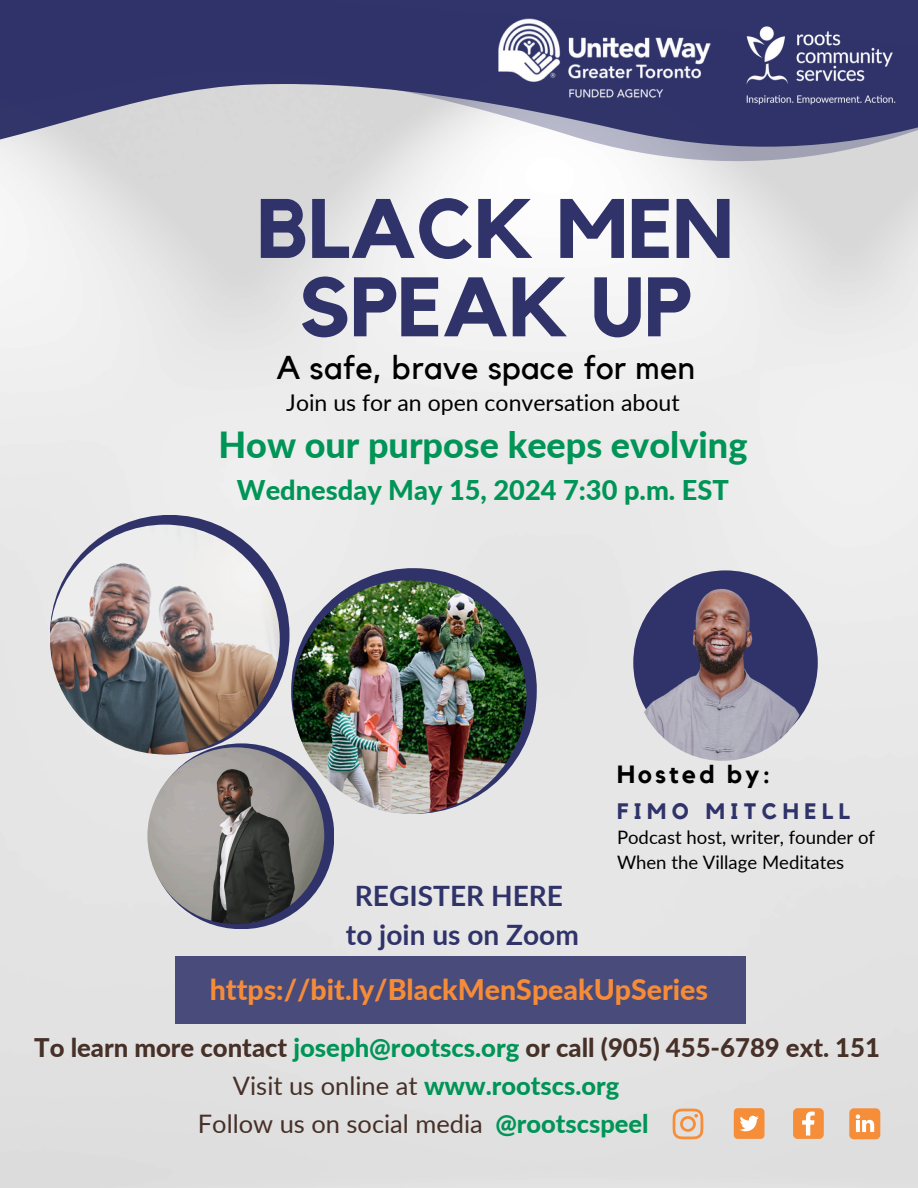
<style>
.page{position:relative;width:918px;height:1188px;background:#fff}
.page>*{position:absolute;margin:0;border:0;box-sizing:border-box;transform-origin:0 0}
.t1{font:700 83.25px/78.4px "Kollektif";color:#303369;text-align:center}
.t2{font:800 36px "Lato";color:#009457}
.t3{font:33px "Kollektif";letter-spacing:.01em;color:#000}
.t4{font:800 28.5px "Lato";color:#f68c38}
.t5{font:700 28.05px/38.5px "Lato";color:#303369;text-align:center}
.t6{font:800 27.15px "Lato";color:#009457}
.t7{font:800 25.65px "Lato";color:#463027}
.t8{font:25.5px/38.2px "Lato";color:#463027;text-align:center}
.t9{font:700 24.75px "Kollektif";letter-spacing:.125em;color:#000}
.t10{font:23.1px "Lato";color:#000}
.t11{font:700 22.35px "Kollektif";letter-spacing:.245em;color:#303369}
.t12{font:18.6px/25.5px "Lato";color:#000}
.s1{color:#009457}
.s2{font-weight:800;color:#009457}
</style>
<div class="page">
<img style="left:0;top:166px;width:918px;height:1022px">
<svg style="left:793px;top:1108px;width:31px;height:31px"></svg>
<svg style="left:673px;top:1109px;width:30px;height:30px"></svg>
<div style="left:734px;top:1108px;width:31px;height:31px;background:#f68d39;border-radius:4px"></div>
<svg style="left:740px;top:1116px;width:19px;height:15px"></svg>
<svg style="left:849px;top:1108px;width:31px;height:31px"></svg>
<svg style="left:0;top:0;width:918px;height:166px;background:#727496"></svg>
<img style="left:736px;top:19px;width:171px;height:93px">
<img style="left:498px;top:19px;width:213px;height:80px">
<svg style="left:291px;top:568px;width:246px;height:246px;background:#b1b2c1"></svg>
<img style="left:293px;top:580px;width:233px;height:234px;border-radius:50%">
<div style="left:633px;top:570px;width:185px;height:185px;background:#303369;border-radius:50%"></div>
<img style="left:635px;top:585px;width:175px;height:176px;border-radius:50%">
<div style="left:50px;top:515px;width:239px;height:239px;background:#303369;border-radius:50%"></div>
<img style="left:50px;top:525px;width:230px;height:229px;border-radius:50%">
<div style="left:149px;top:743px;width:185px;height:186px;background:#303369;border-radius:50%"></div>
<img style="left:147px;top:747px;width:177px;height:177px;border-radius:50%">
<div style="left:175px;top:957px;width:571px;height:67px;background:#494c7a"></div>
<h3 class="t1" style="left:257px;top:193px;width:478px">BLACK MEN<br>SPEAK UP</h3>
<p class="t3" style="left:276px;top:352px;width:421px">A safe, brave space for men</p>
<h5 class="t10" style="left:286px;top:389px;width:395px">Join us for an open conversation about</h5>
<h5 class="t2" style="left:218px;top:422px;width:531px">How our purpose keeps evolving</h5>
<h3 class="t6" style="left:237px;top:473px;width:494px">Wednesday May 15, 2024 7:30 p.m. EST</h3>
<h3 class="t9" style="left:617px;top:763px;width:155px">Hosted by:</h3>
<h2 class="t11" style="left:617px;top:801px;width:234px">FIMO MITCHELL</h2>
<p class="t5" style="left:346px;top:876px;width:234px">REGISTER HERE to join us on Zoom</p>
<p class="t12" style="left:617px;top:824px;width:260px">Podcast host, writer, founder of<br>When the Village Meditates</p>
<p class="t4" style="left:210px;top:972px;width:500px">https://bit.ly/BlackMenSpeakUpSeries</p>
<h4 class="t7" style="left:34px;top:1031px;width:847px">To learn more contact <span class="s1">joseph@rootscs.org</span> or call (905) 455-6789 ext. 151</h4>
<p class="t8" style="left:198px;top:1066px;width:452px">Visit us online at <span class="s2">www.rootscs.org<br></span>Follow us on social media <span class="s2">@rootscspeel</span></p>
</div>
